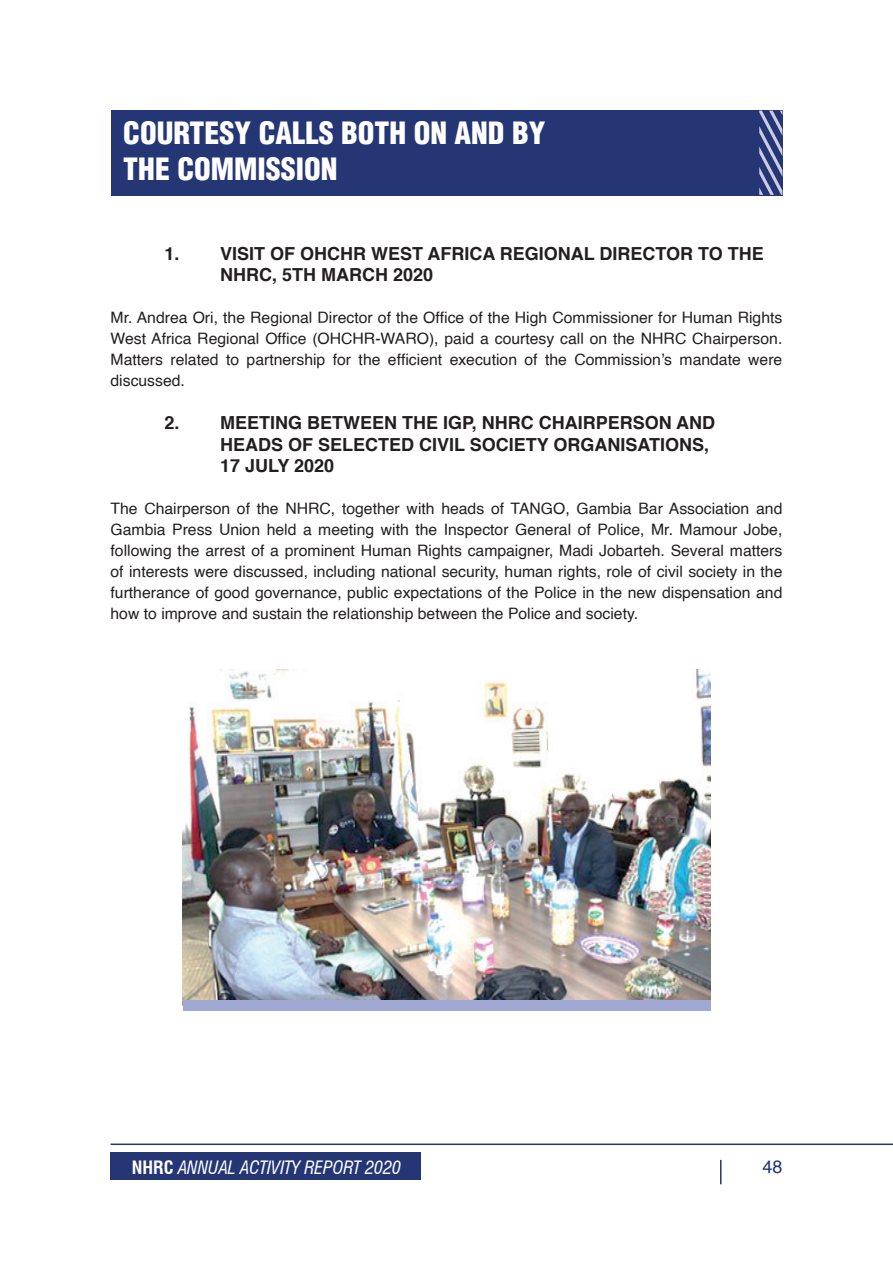
<style>
.page{position:relative;width:893px;height:1263px;background:#fff}
.page>*{position:absolute;margin:0;border:0;box-sizing:border-box;transform-origin:0 0}
.t1{font:900 condensed 30px/36px "Helvetica LT Std";color:#fff}
.t2{font:700 18px/21.6px "Helvetica";color:#231f20}
.t3{font:italic condensed 18px "Swiss 721 BT";color:#fff}
.t4{font:18px "Helvetica";color:#253675}
.t5{font:15.75px/21px "Helvetica";color:#231f20;text-align:justify}
.s1{font-weight:700;font-style:normal}
</style>
<div class="page">
<svg style="left:720px;top:1160px;width:1px;height:24px"></svg>
<hr style="left:111px;top:1143px;width:782px;height:2px;background:#253675">
<div style="left:111px;top:1152px;width:310px;height:28px;background:#253675"></div>
<img style="left:183px;top:670px;width:527px;height:330px">
<div style="left:111px;top:111px;width:671px;height:85px;background:#253675"></div>
<svg style="left:759px;top:111px;width:23px;height:84px"></svg>
<div style="left:183px;top:1000px;width:527px;height:11px;background:#a0a9d4"></div>
<h1 class="t1" style="left:123px;top:115px;width:424px">COURTESY CALLS BOTH ON AND BY<br>THE COMMISSION</h1>
<p class="t2" style="left:220px;top:243px;width:545px;text-indent:-55px">1. VISIT OF OHCHR WEST AFRICA REGIONAL DIRECTOR TO THE<br>NHRC, 5TH MARCH 2020</p>
<p class="t5" style="left:111px;top:308px;width:673px">Mr. Andrea Ori, the Regional Director of the Office of the High Commissioner for Human Rights West Africa Regional Office (OHCHR-WARO), paid a courtesy call on the NHRC Chairperson.<br>Matters related to partnership for the efficient execution of the Commission’s mandate were discussed.</p>
<p class="t2" style="left:220px;top:412px;width:497px;text-indent:-55px">2. MEETING BETWEEN THE IGP, NHRC CHAIRPERSON AND<br>HEADS OF SELECTED CIVIL SOCIETY ORGANISATIONS,<br>17 JULY 2020</p>
<p class="t5" style="left:111px;top:499px;width:673px">The Chairperson of the NHRC, together with heads of TANGO, Gambia Bar Association and Gambia Press Union held a meeting with the Inspector General of Police, Mr. Mamour Jobe, following the arrest of a prominent Human Rights campaigner, Madi Jobarteh. Several matters of interests were discussed, including national security, human rights, role of civil society in the furtherance of good governance, public expectations of the Police in the new dispensation and how to improve and sustain the relationship between the Police and society.</p>
<p class="t3" style="left:132px;top:1156px;width:271px"><span class="s1">NHRC</span> ANNUAL ACTIVITY REPORT 2020</p>
<p class="t4" style="left:762px;top:1153px;width:22px">48</p>
</div>
